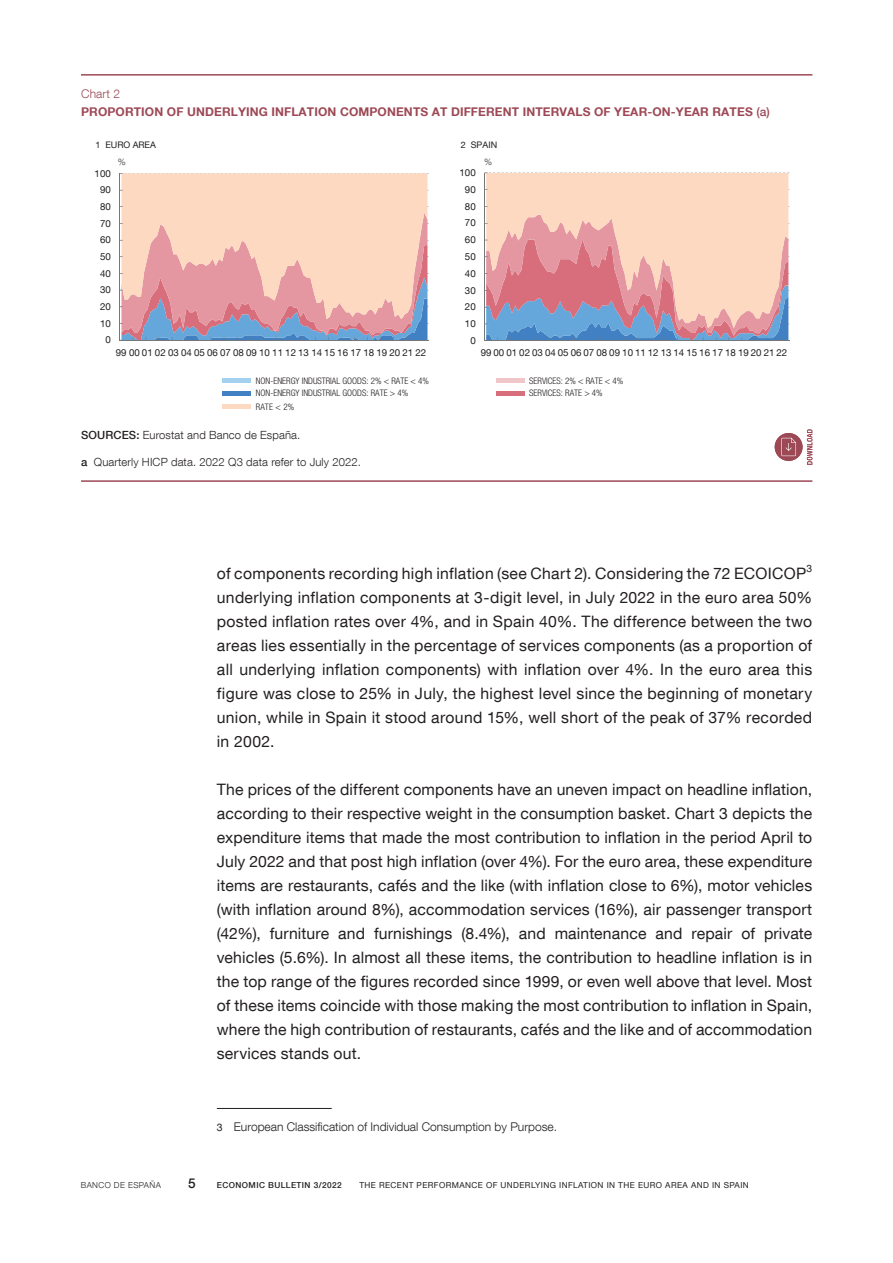
<style>
.page{position:relative;width:893px;height:1263px;background:#fff}
.page>*{position:absolute;margin:0;border:0;box-sizing:border-box;transform-origin:0 0}
.Texto_artículo{font:15.75px/24px "Bd E Neue Helvetica";letter-spacing:.015em;color:#231f20;text-align:justify}
.t1{font:500 13.5px "Bd E Neue Helvetica";color:#231f20}
.t2{font:700 12px "Bd E Neue Helvetica";letter-spacing:.01em;color:#9d4855}
.Citas_1_texto{font:300 12px "Bd E Neue Helvetica";color:#231f20}
.t3{font:300 12px "Bd E Neue Helvetica";letter-spacing:.01em;color:#9d4855}
.t4{font:300 11.25px "Bd E Neue Helvetica";letter-spacing:.01em;color:#231f20}
.t5{font:9.75px "Bd E Neue Helvetica";color:#231f20}
.t6{font:300 condensed 9px/13.5px "Bd E Neue Helvetica";color:#231f20}
.t7{font:9px "Bd E Neue Helvetica";letter-spacing:-.005em;color:#231f20}
.t8{font:300 9px "Bd E Neue Helvetica";color:#231f20}
.t9{font:8.25px "Bd E Neue Helvetica";letter-spacing:.05em;color:#231f20}
.t10{font:500 8.25px "Bd E Neue Helvetica";letter-spacing:.05em;color:#231f20}
.t11{font:300 8.25px "Bd E Neue Helvetica";letter-spacing:.05em;color:#231f20}
.s1{font-weight:500}
.s2{font-weight:400;font-size:10.5px}
</style>
<div class="page">
<hr style="left:217px;top:1108px;width:115px;height:1px;background:#231f20">
<hr style="left:81px;top:74px;width:731px;height:2px;background:#9d4855">
<hr style="left:81px;top:480px;width:731px;height:2px;background:#9d4855">
<div style="left:223px;top:378px;width:28px;height:5px;background:#a4d1ef"></div>
<div style="left:496px;top:378px;width:29px;height:5px;background:#f1c6c9"></div>
<hr style="left:223px;top:391px;width:28px;height:4px;background:#4180c2">
<div style="left:223px;top:404px;width:28px;height:5px;background:#fdd9c1"></div>
<hr style="left:496px;top:391px;width:29px;height:4px;background:#d86e7b">
<hr style="left:120px;top:340px;width:309px;height:1px;background:#74787a">
<svg style="left:119px;top:173px;width:308px;height:168px;background:#e5bfb7"></svg>
<div style="left:486px;top:173px;width:302px;height:42px;background:#fdd9c1"></div>
<hr style="left:484px;top:173px;width:1px;height:168px;background:#74787a">
<hr style="left:485px;top:340px;width:305px;height:1px;background:#74787a">
<svg style="left:485px;top:215px;width:303px;height:125px;background:#d5aeb1"></svg>
<svg style="left:807px;top:429px;width:5px;height:36px"></svg>
<div style="left:775px;top:433px;width:28px;height:28px;background:#9d4855;border-radius:50%"></div>
<svg style="left:781px;top:438px;width:15px;height:18px"></svg>
<p class="t3" style="left:81px;top:87px;width:41px">Chart 2</p>
<p class="t2" style="left:81px;top:104px;width:690px">PROPORTION OF UNDERLYING INFLATION COMPONENTS AT DIFFERENT INTERVALS OF YEAR-ON-YEAR RATES <span class="s1">(a)</span></p>
<p class="t7" style="left:95px;top:139px;width:62px">1 EURO AREA</p>
<p class="t7" style="left:461px;top:139px;width:38px">2 SPAIN</p>
<p class="t8" style="left:118px;top:157px;width:10px">%</p>
<p class="t8" style="left:484px;top:157px;width:10px">%</p>
<p class="t5" style="left:95px;top:167px;width:18px">100</p>
<p class="t5" style="left:460px;top:167px;width:18px">100</p>
<p class="t5" style="left:100px;top:184px;width:12px">90</p>
<p class="t5" style="left:465px;top:183px;width:12px">90</p>
<p class="t5" style="left:100px;top:201px;width:12px">80</p>
<p class="t5" style="left:465px;top:200px;width:12px">80</p>
<p class="t5" style="left:100px;top:217px;width:12px">70</p>
<p class="t5" style="left:465px;top:217px;width:12px">70</p>
<p class="t5" style="left:100px;top:234px;width:12px">60</p>
<p class="t5" style="left:465px;top:234px;width:12px">60</p>
<p class="t5" style="left:100px;top:250px;width:12px">50</p>
<p class="t5" style="left:465px;top:250px;width:12px">50</p>
<p class="t5" style="left:100px;top:267px;width:12px">40</p>
<p class="t5" style="left:465px;top:267px;width:12px">40</p>
<p class="t5" style="left:100px;top:284px;width:12px">30</p>
<p class="t5" style="left:465px;top:284px;width:12px">30</p>
<p class="t5" style="left:100px;top:300px;width:12px">20</p>
<p class="t5" style="left:465px;top:301px;width:12px">20</p>
<p class="t5" style="left:100px;top:317px;width:12px">10</p>
<p class="t5" style="left:465px;top:318px;width:12px">10</p>
<p class="t5" style="left:105px;top:334px;width:7px">0</p>
<p class="t5" style="left:470px;top:334px;width:7px">0</p>
<p class="t5" style="left:116px;top:346px;width:312px">99 00 01 02 03 04 05 06 07 08 09 10 11 12 13 14 15 16 17 18 19 20 21 22</p>
<p class="t5" style="left:481px;top:347px;width:308px">99 00 01 02 03 04 05 06 07 08 09 10 11 12 13 14 15 16 17 18 19 20 21 22</p>
<p class="t6" style="left:256px;top:374px;width:175px">NON-ENERGY INDUSTRIAL GOODS: 2% &lt; RATE &lt; 4%</p>
<p class="t6" style="left:529px;top:374px;width:96px">SERVICES: 2% &lt; RATE &lt; 4%</p>
<p class="t6" style="left:256px;top:386px;width:154px">NON-ENERGY INDUSTRIAL GOODS: RATE &gt; 4%<br>RATE &lt; 2%</p>
<p class="t6" style="left:529px;top:386px;width:75px">SERVICES: RATE &gt; 4%</p>
<p class="t4" style="left:81px;top:428px;width:221px"><span class="s1">SOURCES:</span> Eurostat and Banco de España.</p>
<p class="t4" style="left:81px;top:455px;width:281px"><span class="s1">a</span> Quarterly HICP data. 2022 Q3 data refer to July 2022.</p>
<p class="Texto_artículo" style="left:217px;top:561px;width:597px">of components recording high inflation (see Chart 2). Considering the 72 ECOICOP<sup>3 </sup>underlying inflation components at 3-digit level, in July 2022 in the euro area 50% posted inflation rates over 4%, and in Spain 40%. The difference between the two areas lies essentially in the percentage of services components (as a proportion of all underlying inflation components) with inflation over 4%. In the euro area this figure was close to 25% in July, the highest level since the beginning of monetary union, while in Spain it stood around 15%, well short of the peak of 37% recorded in 2002.</p>
<p class="Texto_artículo" style="left:217px;top:777px;width:597px">The prices of the different components have an uneven impact on headline inflation, according to their respective weight in the consumption basket. Chart 3 depicts the expenditure items that made the most contribution to inflation in the period April to July 2022 and that post high inflation (over 4%). For the euro area, these expenditure items are restaurants, cafés and the like (with inflation close to 6%), motor vehicles (with inflation around 8%), accommodation services (16%), air passenger transport (42%), furniture and furnishings (8.4%), and maintenance and repair of private vehicles (5.6%). In almost all these items, the contribution to headline inflation is in the top range of the figures recorded since 1999, or even well above that level. Most of these items coincide with those making the most contribution to inflation in Spain, where the high contribution of restaurants, cafés and the like and of accommodation services stands out.</p>
<p class="Citas_1_texto" style="left:217px;top:1120px;width:342px"><span class="s2">3</span> European Classification of Individual Consumption by Purpose.</p>
<p class="t11" style="left:81px;top:1180px;width:82px">BANCO DE ESPAÑA</p>
<p class="t1" style="left:188px;top:1175px;width:9px">5</p>
<p class="t10" style="left:217px;top:1180px;width:126px">ECONOMIC BULLETIN 3/2022</p>
<p class="t9" style="left:359px;top:1180px;width:391px">THE RECENT PERFORMANCE OF UNDERLYING INFLATION IN THE EURO AREA AND IN SPAIN</p>
</div>
